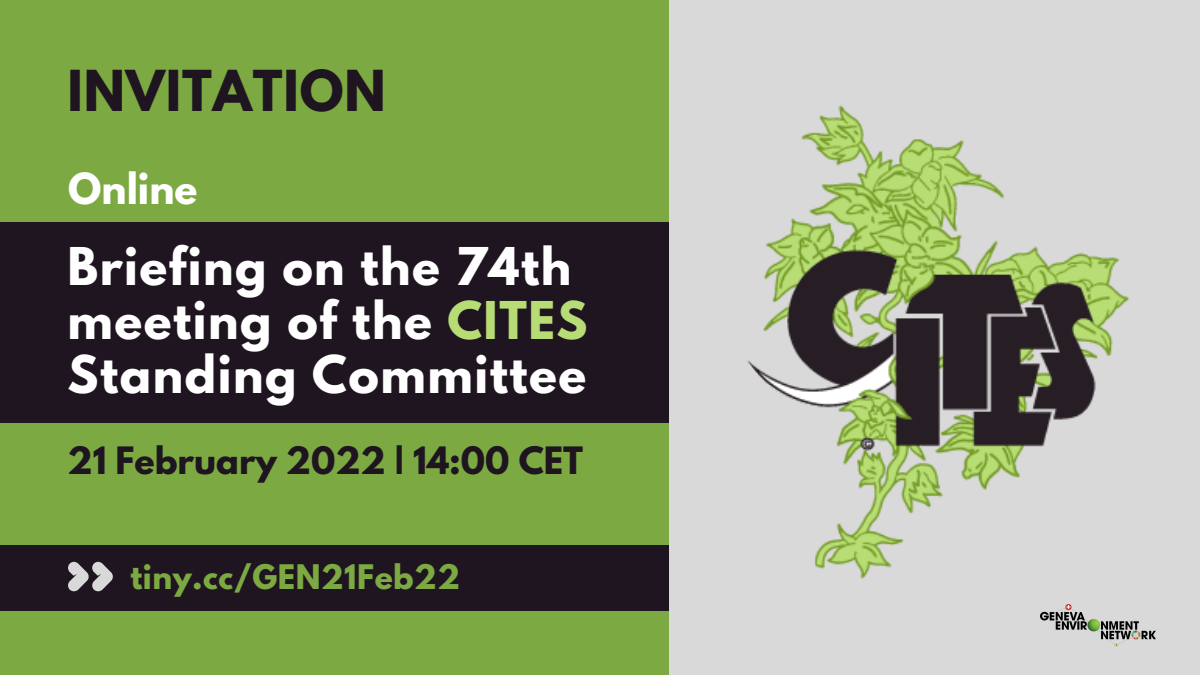
<style>
.page{position:relative;width:1200px;height:675px;background:#d9d9d9}
.page>*{position:absolute;margin:0;border:0;box-sizing:border-box;transform-origin:0 0}
.t1{font:60px "Avatar";color:#d9d9d9}
.t2{font:700 50px "League Spartan";letter-spacing:.015em;color:#1f1520}
.t3{font:700 46.1px/54px "League Spartan";letter-spacing:.035em;color:#fff}
.t4{font:700 38px "League Spartan";color:#fff}
.t5{font:700 33.4px "League Spartan";color:#1f1520}
.t6{font:700 30px "League Spartan";letter-spacing:.015em;color:#7ca942}
.s1{color:#b7dc76}
</style>
<div class="page">
<div style="left:0;top:0;width:669px;height:675px;background:#7ca942"></div>
<img style="left:747px;top:105px;width:383px;height:474px">
<div style="left:0;top:545px;width:669px;height:65px;background:#1f1520"></div>
<div style="left:0;top:223px;width:669px;height:200px;background:#1f1520"></div>
<img style="left:1041px;top:604px;width:115px;height:42px">
<p class="t2" style="left:68px;top:66px;width:320px">INVITATION</p>
<p class="t4" style="left:68px;top:169px;width:131px">Online</p>
<p class="t3" style="left:68px;top:245px;width:522px">Briefing on the 74th meeting of the <span class="s1">CITES<br></span>Standing Committee</p>
<p class="t5" style="left:68px;top:444px;width:517px">21 February 2022 | 14:00 CET</p>
<p class="t1" style="left:68px;top:551px;width:49px">&gt;&gt;</p>
<p class="t6" style="left:131px;top:562px;width:331px">tiny.cc/GEN21Feb22</p>
</div>
